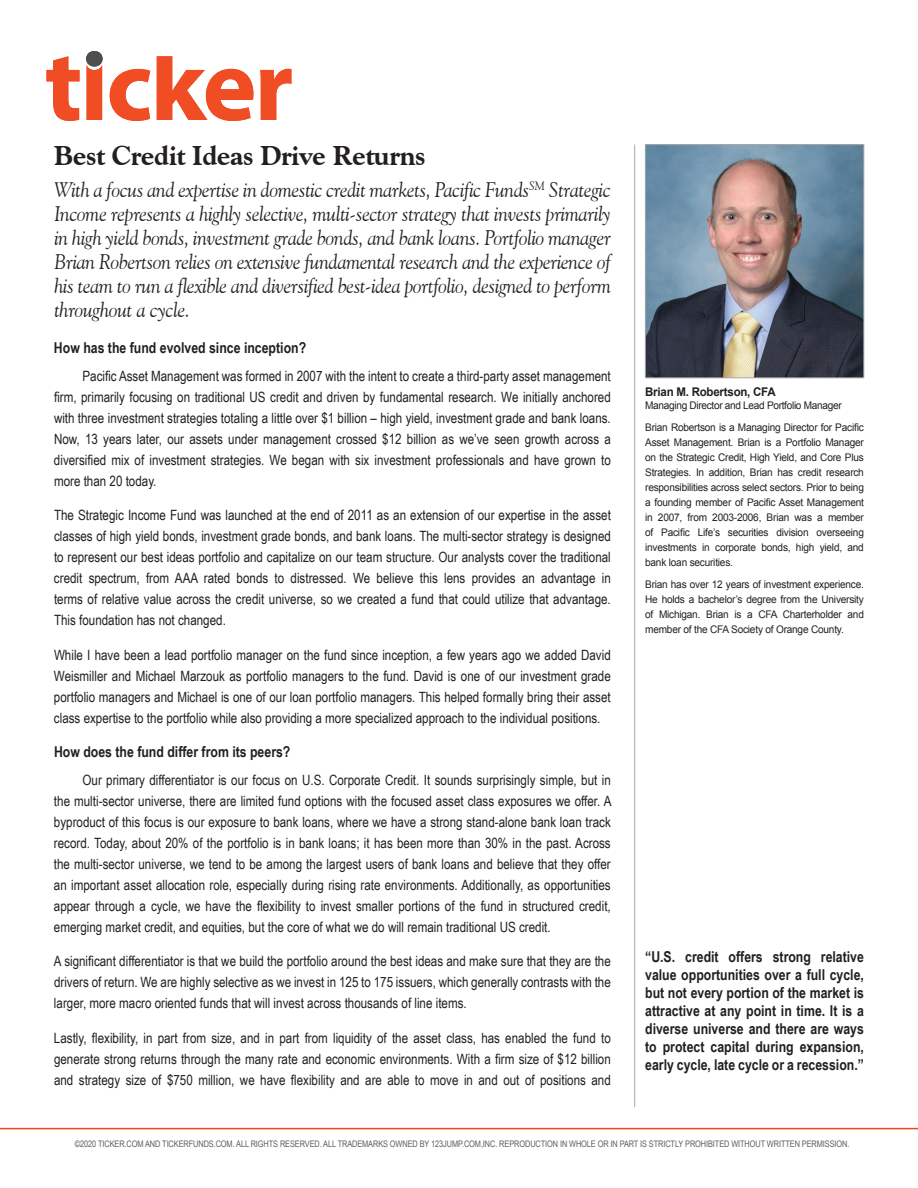
<style>
.page{position:relative;width:918px;height:1188px;background:#fff}
.page>*{position:absolute;margin:0;border:0;box-sizing:border-box;transform-origin:0 0}
.t1{font:800 27px "Goudy Old Style BT";letter-spacing:-.01em;color:#231f20}
.t2{font:italic 21px/24px "Goudy Old Style BT";letter-spacing:-.01em;color:#231f20;text-align:justify;scale:.94 1}
.t3{font:700 15px/18px "Arial Narrow";color:#231f20;text-align:justify}
.t4{font:14.1px/21px "Arial Narrow";color:#231f20;text-align:justify}
.t5{font:700 12px "Arial";letter-spacing:-.02em;color:#231f20;scale:.96 1}
.t6{font:10.5px/15px "Arial";letter-spacing:-.02em;color:#231f20;text-align:justify;scale:.96 1}
.t7{font:9px "Arial Narrow";letter-spacing:-.01em;color:#5a5d60}
</style>
<div class="page">
<svg style="left:47px;top:56px;width:33px;height:65px"></svg>
<svg style="left:110px;top:69px;width:40px;height:52px"></svg>
<svg style="left:157px;top:56px;width:96px;height:65px"></svg>
<svg style="left:260px;top:69px;width:31px;height:51px"></svg>
<svg style="left:87px;top:65px;width:15px;height:55px"></svg>
<div style="left:86px;top:51px;width:17px;height:16px;background:#4d4e4e;border-radius:50%"></div>
<hr style="left:0;top:1128px;width:918px;height:1px;background:#ef4227">
<hr style="left:634px;top:144px;width:1px;height:963px;background:#a8a9ad">
<img style="left:647px;top:146px;width:215px;height:230px">
<div style="left:645px;top:144px;width:219px;height:234px;border:1px solid #a8a9ad"></div>
<h1 class="t1" style="left:54px;top:139px;width:373px">Best Credit Ideas Drive Returns</h1>
<p class="t2" style="left:54px;top:177px;width:594px">With a focus and expertise in domestic credit markets, Pacific Funds<sup>SM</sup> Strategic Income represents a highly selective, multi-sector strategy that invests primarily in high yield bonds, investment grade bonds, and bank loans. Portfolio manager Brian Robertson relies on extensive fundamental research and the experience of his team to run a flexible and diversified best-idea portfolio, designed to perform throughout a cycle.</p>
<p class="t3" style="left:54px;top:338px;width:254px">How has the fund evolved since inception?</p>
<p class="t4" style="left:54px;top:365px;width:558px;text-indent:29px">Pacific Asset Management was formed in 2007 with the intent to create a third-party asset management firm, primarily focusing on traditional US credit and driven by fundamental research. We initially anchored with three investment strategies totaling a little over $1 billion – high yield, investment grade and bank loans.<br>Now, 13 years later, our assets under management crossed $12 billion as we’ve seen growth across a diversified mix of investment strategies. We began with six investment professionals and have grown to more than 20 today.</p>
<p class="t4" style="left:54px;top:504px;width:558px">The Strategic Income Fund was launched at the end of 2011 as an extension of our expertise in the asset classes of high yield bonds, investment grade bonds, and bank loans. The multi-sector strategy is designed to represent our best ideas portfolio and capitalize on our team structure. Our analysts cover the traditional credit spectrum, from AAA rated bonds to distressed. We believe this lens provides an advantage in terms of relative value across the credit universe, so we created a fund that could utilize that advantage.<br>This foundation has not changed.</p>
<p class="t4" style="left:54px;top:644px;width:558px">While I have been a lead portfolio manager on the fund since inception, a few years ago we added David Weismiller and Michael Marzouk as portfolio managers to the fund. David is one of our investment grade portfolio managers and Michael is one of our loan portfolio managers. This helped formally bring their asset class expertise to the portfolio while also providing a more specialized approach to the individual positions.</p>
<p class="t3" style="left:54px;top:742px;width:238px">How does the fund differ from its peers?</p>
<p class="t4" style="left:54px;top:769px;width:559px;text-indent:29px">Our primary differentiator is our focus on U.S. Corporate Credit. It sounds surprisingly simple, but in the multi-sector universe, there are limited fund options with the focused asset class exposures we offer. A byproduct of this focus is our exposure to bank loans, where we have a strong stand-alone bank loan track record. Today, about 20% of the portfolio is in bank loans; it has been more than 30% in the past. Across the multi-sector universe, we tend to be among the largest users of bank loans and believe that they offer an important asset allocation role, especially during rising rate environments. Additionally, as opportunities appear through a cycle, we have the flexibility to invest smaller portions of the fund in structured credit, emerging market credit, and equities, but the core of what we do will remain traditional US credit.</p>
<p class="t4" style="left:54px;top:950px;width:558px">A significant differentiator is that we build the portfolio around the best ideas and make sure that they are the drivers of return. We are highly selective as we invest in 125 to 175 issuers, which generally contrasts with the larger, more macro oriented funds that will invest across thousands of line items.</p>
<p class="t4" style="left:54px;top:1027px;width:558px">Lastly, flexibility, in part from size, and in part from liquidity of the asset class, has enabled the fund to generate strong returns through the many rate and economic environments. With a firm size of $12 billion and strategy size of $750 million, we have flexibility and are able to move in and out of positions and</p>
<p class="t5" style="left:645px;top:384px;width:138px">Brian M. Robertson, CFA</p>
<p class="t6" style="left:645px;top:395px;width:229px;line-height:21.8px">Managing Director and Lead Portfolio Manager<br>Brian Robertson is a Managing Director for Pacific</p>
<p class="t6" style="left:645px;top:435px;width:229px">Asset Management. Brian is a Portfolio Manager on the Strategic Credit, High Yield, and Core Plus Strategies. In addition, Brian has credit research responsibilities across select sectors. Prior to being a founding member of Pacific Asset Management in 2007, from 2003-2006, Brian was a member of Pacific Life’s securities division overseeing investments in corporate bonds, high yield, and bank loan securities.</p>
<p class="t6" style="left:645px;top:577px;width:229px">Brian has over 12 years of investment experience.<br>He holds a bachelor’s degree from the University of Michigan. Brian is a CFA Charterholder and member of the CFA Society of Orange County.</p>
<p class="t3" style="left:645px;top:947px;width:220px">“U.S. credit offers strong relative value opportunities over a full cycle, but not every portion of the market is attractive at any point in time. It is a diverse universe and there are ways to protect capital during expansion, early cycle, late cycle or a recession.”</p>
<p class="t7" style="left:75px;top:1137px;width:776px">©2020 TICKER.COM AND TICKERFUNDS.COM. ALL RIGHTS RESERVED. ALL TRADEMARKS OWNED BY 123JUMP.COM,INC. REPRODUCTION IN WHOLE OR IN PART IS STRICTLY PROHIBITED WITHOUT WRITTEN PERMISSION.</p>
</div>
